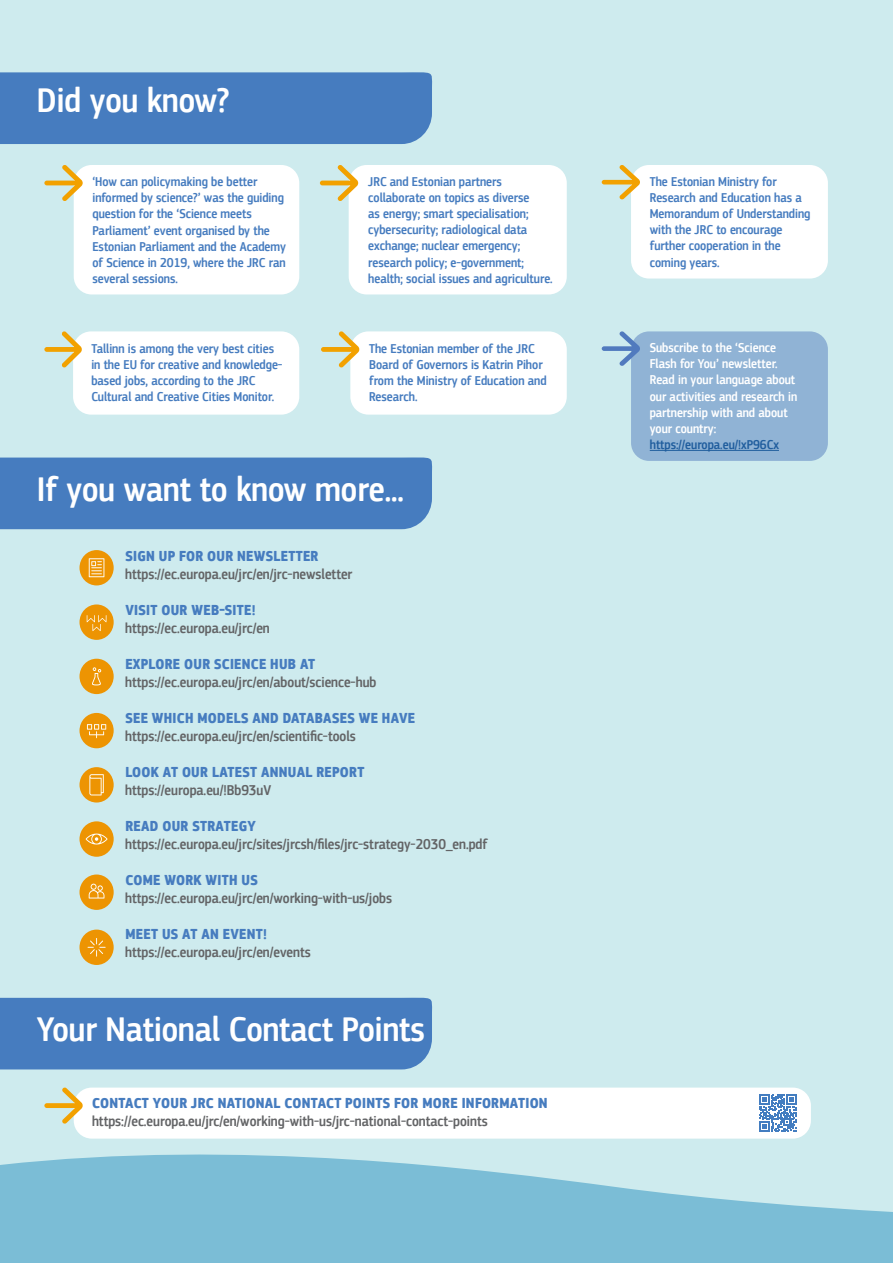
<style>
.page{position:relative;width:893px;height:1263px;background:#ceebee}
.page>*{position:absolute;margin:0;border:0;box-sizing:border-box;transform-origin:0 0}
.t1{font:500 36px "EC Square Sans Cond Pro";color:#fff}
.t2{font:500 15px "EC Square Sans Cond Pro";color:#636466}
.t3{font:700 15px "EC Square Sans Cond Pro";letter-spacing:.02em;color:#467cbf}
.t4{font:500 13.5px/16.2px "EC Square Sans Cond Pro";color:#467cbf}
.t5{font:500 13.5px/16.2px "EC Square Sans Cond Pro";color:#fff}
.t6{font:500 13.5px "EC Square Sans Cond Pro";color:#215e9e}
</style>
<div class="page">
<div style="left:0;top:72px;width:433px;height:72px;background:#467cbf"></div>
<div style="left:0;top:457px;width:433px;height:72px;background:#467cbf"></div>
<div style="left:0;top:997px;width:433px;height:72px;background:#467cbf"></div>
<div style="left:80px;top:767px;width:34px;height:35px;background:#ed9402;border-radius:50%"></div>
<svg style="left:89px;top:774px;width:15px;height:21px"></svg>
<div style="left:80px;top:929px;width:34px;height:36px;background:#ed9402;border-radius:50%"></div>
<svg style="left:88px;top:938px;width:18px;height:18px"></svg>
<div style="left:80px;top:713px;width:34px;height:35px;background:#ed9402;border-radius:50%"></div>
<svg style="left:87px;top:724px;width:19px;height:14px"></svg>
<div style="left:80px;top:659px;width:34px;height:35px;background:#ed9402;border-radius:50%"></div>
<svg style="left:92px;top:667px;width:9px;height:18px"></svg>
<div style="left:80px;top:874px;width:34px;height:36px;background:#ed9402;border-radius:50%"></div>
<svg style="left:89px;top:884px;width:15px;height:14px"></svg>
<div style="left:80px;top:821px;width:34px;height:36px;background:#ed9402;border-radius:50%"></div>
<svg style="left:86px;top:833px;width:22px;height:11px"></svg>
<div style="left:80px;top:550px;width:34px;height:35px;background:#ed9402;border-radius:50%"></div>
<svg style="left:89px;top:558px;width:15px;height:19px"></svg>
<div style="left:80px;top:604px;width:34px;height:36px;background:#ed9402;border-radius:50%"></div>
<svg style="left:87px;top:615px;width:19px;height:16px"></svg>
<div style="left:74px;top:165px;width:225px;height:129px;background:#fff;border-radius:18px"></div>
<svg style="left:44px;top:165px;width:39px;height:36px"></svg>
<div style="left:349px;top:165px;width:218px;height:129px;background:#fff;border-radius:18px"></div>
<div style="left:350px;top:331px;width:217px;height:84px;background:#fff;border-radius:18px"></div>
<svg style="left:321px;top:331px;width:39px;height:36px"></svg>
<div style="left:73px;top:331px;width:226px;height:84px;background:#fff;border-radius:18px"></div>
<svg style="left:44px;top:331px;width:38px;height:36px"></svg>
<div style="left:631px;top:165px;width:197px;height:114px;background:#fff;border-radius:18px"></div>
<svg style="left:602px;top:165px;width:38px;height:34px"></svg>
<div style="left:631px;top:331px;width:197px;height:130px;background:#90b3d5;border-radius:18px"></div>
<hr style="left:650px;top:450px;width:129px;height:1px;background:#215e9e">
<svg style="left:602px;top:331px;width:38px;height:35px"></svg>
<svg style="left:0;top:1138px;width:893px;height:125px;fill:#7bbdd6"></svg>
<div style="left:74px;top:1087px;width:737px;height:51px;background:#fff;border-radius:18px"></div>
<svg style="left:44px;top:1087px;width:39px;height:36px"></svg>
<svg style="left:759px;top:1094px;width:37px;height:38px"></svg>
<svg style="left:320px;top:165px;width:39px;height:36px"></svg>
<h1 class="t1" style="left:37px;top:79px;width:194px">Did you know?</h1>
<p class="t4" style="left:92px;top:174px;width:195px">‘How can policymaking be better informed by science?’ was the guiding question for the ‘Science meets<br>Parliament’ event organised by the<br>Estonian Parliament and the Academy of Science in 2019, where the JRC ran several sessions.</p>
<p class="t4" style="left:368px;top:173px;width:186px">JRC and Estonian partners collaborate on topics as diverse<br>as energy; smart specialisation; cybersecurity; radiological data exchange; nuclear emergency; research policy; e-government; health; social issues and agriculture.</p>
<p class="t4" style="left:91px;top:340px;width:193px">Tallinn is among the very best cities in the EU for creative and knowledge&shy;based jobs, according to the JRC Cultural and Creative Cities Monitor.</p>
<p class="t4" style="left:369px;top:340px;width:179px">The Estonian member of the JRC<br>Board of Governors is Katrin Pihor from the Ministry of Education and<br>Research.</p>
<h1 class="t1" style="left:37px;top:468px;width:369px">If you want to know more...</h1>
<p class="t3" style="left:125px;top:547px;width:195px">SIGN UP FOR OUR NEWSLETTER</p>
<p class="t2" style="left:125px;top:566px;width:229px">https://ec.europa.eu/jrc/en/jrc-newsletter</p>
<p class="t3" style="left:125px;top:601px;width:132px">VISIT OUR WEB-SITE!</p>
<p class="t2" style="left:125px;top:620px;width:146px">https://ec.europa.eu/jrc/en</p>
<p class="t3" style="left:125px;top:655px;width:191px">EXPLORE OUR SCIENCE HUB AT</p>
<p class="t2" style="left:125px;top:674px;width:253px">https://ec.europa.eu/jrc/en/about/science-hub</p>
<p class="t3" style="left:125px;top:709px;width:291px">SEE WHICH MODELS AND DATABASES WE HAVE</p>
<p class="t2" style="left:125px;top:728px;width:232px">https://ec.europa.eu/jrc/en/scientific-tools</p>
<p class="t3" style="left:125px;top:763px;width:241px">LOOK AT OUR LATEST ANNUAL REPORT</p>
<p class="t2" style="left:125px;top:782px;width:148px">https://europa.eu/!Bb93uV</p>
<p class="t3" style="left:125px;top:817px;width:132px">READ OUR STRATEGY</p>
<p class="t2" style="left:125px;top:836px;width:364px">https://ec.europa.eu/jrc/sites/jrcsh/files/jrc-strategy-2030_en.pdf</p>
<p class="t3" style="left:125px;top:871px;width:134px">COME WORK WITH US</p>
<p class="t2" style="left:125px;top:890px;width:268px">https://ec.europa.eu/jrc/en/working-with-us/jobs</p>
<p class="t3" style="left:125px;top:925px;width:143px">MEET US AT AN EVENT!</p>
<p class="t2" style="left:125px;top:944px;width:187px">https://ec.europa.eu/jrc/en/events</p>
<h1 class="t1" style="left:37px;top:1008px;width:390px">Your National Contact Points</h1>
<p class="t3" style="left:92px;top:1093px;width:457px">CONTACT YOUR JRC NATIONAL CONTACT POINTS FOR MORE INFORMATION</p>
<p class="t2" style="left:92px;top:1112px;width:397px">https://ec.europa.eu/jrc/en/working-with-us/jrc-national-contact-points</p>
<p class="t4" style="left:650px;top:173px;width:162px">The Estonian Ministry for<br>Research and Education has a<br>Memorandum of Understanding with the JRC to encourage further cooperation in the coming years.</p>
<p class="t5" style="left:650px;top:340px;width:149px">Subscribe to the ‘Science<br>Flash for You’ newsletter.<br>Read in your language about our activities and research in partnership with and about your country:</p>
<p class="t6" style="left:650px;top:437px;width:131px">https://europa.eu/!xP96Cx</p>
</div>
